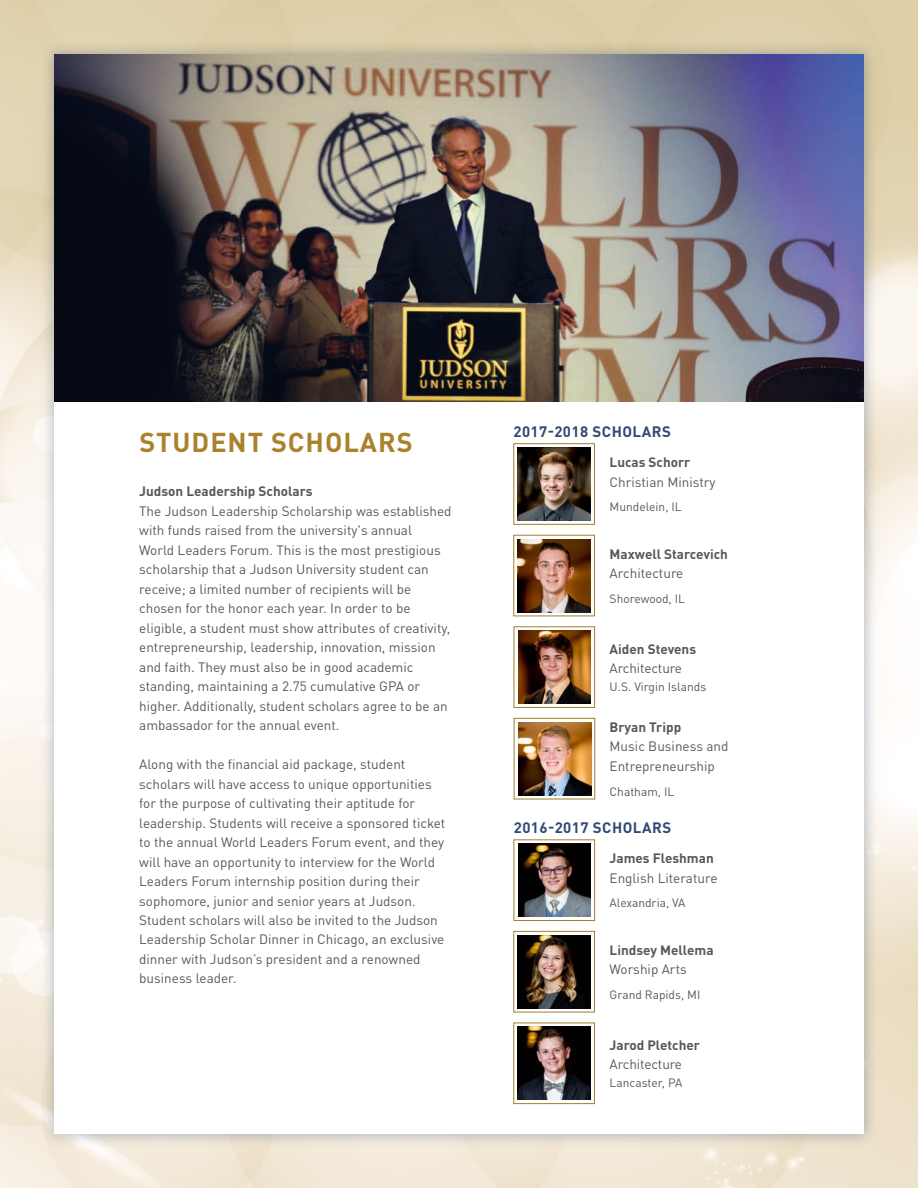
<style>
.page{position:relative;width:918px;height:1188px;background:#fff}
.page>*{position:absolute;margin:0;border:0;box-sizing:border-box;transform-origin:0 0}
.t1{font:700 27px "DIN Pro";letter-spacing:.035em;color:#aa822c}
.t2{font:700 15px "DIN Pro";letter-spacing:.035em;color:#314a73}
.t3{font:13.5px/19.5px "DIN Pro";color:#57585a}
.t4{font:700 13.5px "DIN Pro";color:#57585a}
.t5{font:12px "DIN Pro";color:#57585a}
</style>
<div class="page">
<div style="left:40px;top:40px;width:838px;height:1108px;background:#002553;opacity:.29"></div>
<div style="left:54px;top:54px;width:810px;height:1080px;background:#fff"></div>
<img style="left:518px;top:539px;width:73px;height:73px">
<img style="left:518px;top:935px;width:73px;height:73px">
<img style="left:518px;top:448px;width:73px;height:72px">
<img style="left:518px;top:722px;width:73px;height:73px">
<img style="left:518px;top:844px;width:73px;height:73px">
<img style="left:518px;top:631px;width:73px;height:73px">
<img style="left:518px;top:1027px;width:73px;height:73px">
<div style="left:514px;top:535px;width:81px;height:81px;border:1px solid #a17f2e"></div>
<div style="left:514px;top:931px;width:81px;height:81px;border:1px solid #a17f2e"></div>
<div style="left:514px;top:443px;width:81px;height:82px;border:1px solid #a17f2e"></div>
<div style="left:514px;top:840px;width:81px;height:81px;border:1px solid #a17f2e"></div>
<div style="left:514px;top:627px;width:81px;height:81px;border:1px solid #a17f2e"></div>
<div style="left:514px;top:1023px;width:81px;height:81px;border:1px solid #a17f2e"></div>
<img style="left:54px;top:54px;width:810px;height:348px">
<p class="t1" style="left:139px;top:420px;width:275px">STUDENT SCHOLARS</p>
<p class="t4" style="left:139px;top:480px;width:175px">Judson Leadership Scholars</p>
<p class="t3" style="left:139px;top:500px;width:314px">The Judson Leadership Scholarship was established with funds raised from the university's annual<br>World Leaders Forum. This is the most prestigious scholarship that a Judson University student can receive; a limited number of recipients will be chosen for the honor each year. In order to be eligible, a student must show attributes of creativity, entrepreneurship, leadership, innovation, mission and faith. They must also be in good academic standing, maintaining a 2.75 cumulative GPA or higher. Additionally, student scholars agree to be an ambassador for the annual event.</p>
<p class="t3" style="left:139px;top:753px;width:308px">Along with the financial aid package, student scholars will have access to unique opportunities for the purpose of cultivating their aptitude for leadership. Students will receive a sponsored ticket to the annual World Leaders Forum event, and they will have an opportunity to interview for the World Leaders Forum internship position during their sophomore, junior and senior years at Judson.<br>Student scholars will also be invited to the Judson Leadership Scholar Dinner in Chicago, an exclusive dinner with Judson’s president and a renowned business leader.</p>
<p class="t2" style="left:514px;top:419px;width:159px">2017-2018 SCHOLARS</p>
<p class="t4" style="left:610px;top:451px;width:82px">Lucas Schorr</p>
<p class="t3" style="left:610px;top:471px;width:107px">Christian Ministry</p>
<p class="t5" style="left:610px;top:498px;width:74px">Mundelein, IL</p>
<p class="t4" style="left:610px;top:542px;width:120px">Maxwell Starcevich</p>
<p class="t3" style="left:610px;top:562px;width:75px">Architecture</p>
<p class="t5" style="left:610px;top:589px;width:77px">Shorewood, IL</p>
<p class="t4" style="left:610px;top:637px;width:88px">Aiden Stevens</p>
<p class="t3" style="left:610px;top:657px;width:74px">Architecture</p>
<p class="t5" style="left:610px;top:677px;width:98px">U.S. Virgin Islands</p>
<p class="t4" style="left:610px;top:716px;width:73px">Bryan Tripp</p>
<p class="t3" style="left:610px;top:735px;width:120px">Music Business and<br>Entrepreneurship</p>
<p class="t5" style="left:610px;top:782px;width:66px">Chatham, IL</p>
<p class="t2" style="left:514px;top:815px;width:159px">2016-2017 SCHOLARS</p>
<p class="t4" style="left:610px;top:847px;width:106px">James Fleshman</p>
<p class="t3" style="left:610px;top:867px;width:109px">English Literature</p>
<p class="t5" style="left:610px;top:894px;width:77px">Alexandria, VA</p>
<p class="t4" style="left:610px;top:939px;width:106px">Lindsey Mellema</p>
<p class="t3" style="left:610px;top:958px;width:79px">Worship Arts</p>
<p class="t5" style="left:610px;top:985px;width:92px">Grand Rapids, MI</p>
<p class="t4" style="left:610px;top:1034px;width:92px">Jarod Pletcher</p>
<p class="t3" style="left:610px;top:1053px;width:74px">Architecture</p>
<p class="t5" style="left:610px;top:1073px;width:74px">Lancaster, PA</p>
</div>
